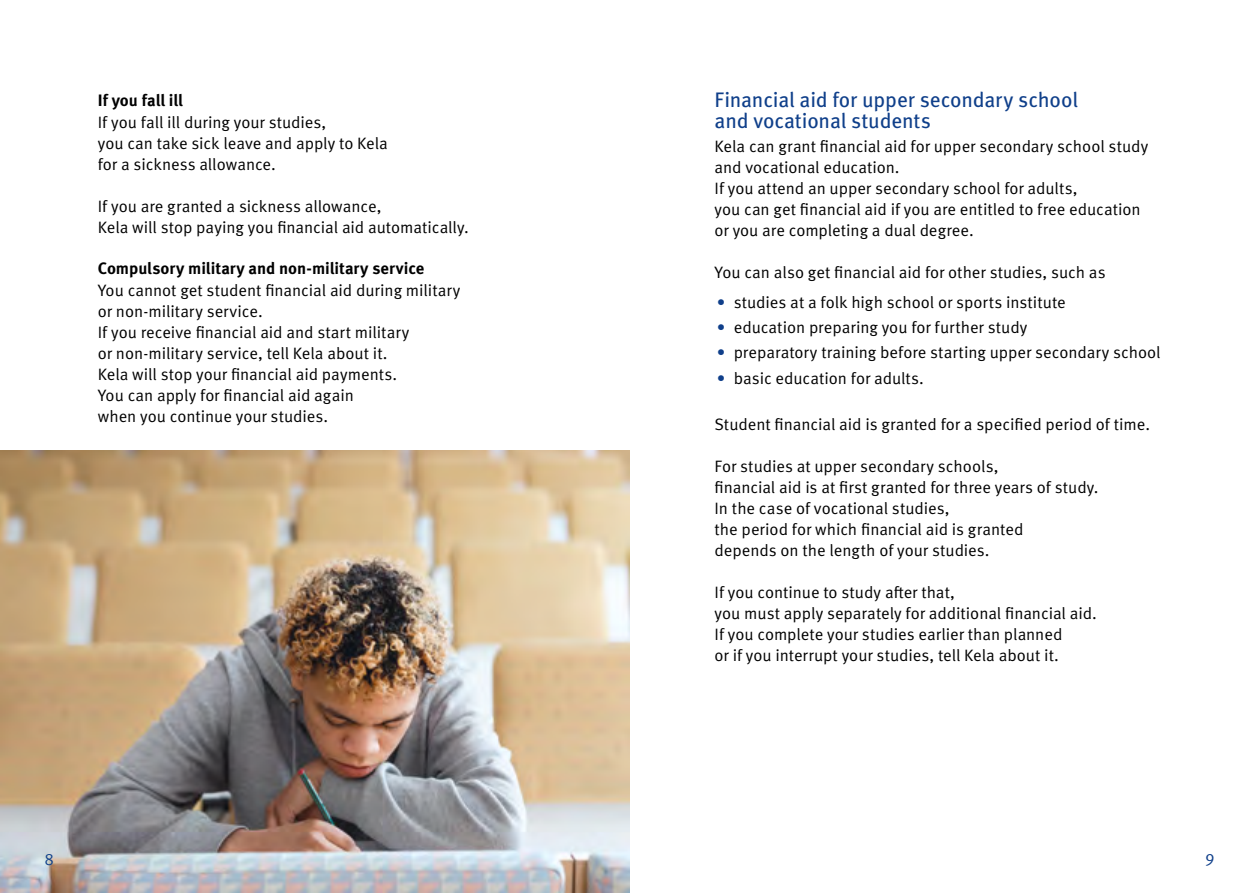
<style>
.page{position:relative;width:1259px;height:893px;background:#fff}
.page>*{position:absolute;margin:0;border:0;box-sizing:border-box;transform-origin:0 0}
.H2_otsikko{font:21px "Meta Pro";letter-spacing:-.01em;color:#0f3f8a}
.Body_copy{font:16.5px/21px "Meta Pro Norm";letter-spacing:-.005em;color:#000}
.Bulletpoints{font:16.5px "Meta Pro Norm";color:#000}
.H3_otsikko{font:700 16.5px "Meta Pro";letter-spacing:-.005em;color:#000}
.t1{font:16.5px "Meta Pro Norm";color:#0f3f8a}
.s1{color:#0f3f8a}
</style>
<div class="page">
<img style="left:0;top:451px;width:629px;height:442px">
<h3 class="H3_otsikko" style="left:98px;top:87px;width:87px">If you fall ill</h3>
<p class="Body_copy" style="left:98px;top:111px;width:292px">If you fall ill during your studies,<br>you can take sick leave and apply to Kela for a sickness allowance.</p>
<p class="Body_copy" style="left:98px;top:195px;width:372px">If you are granted a sickness allowance,<br>Kela will stop paying you financial aid automatically.</p>
<h3 class="H3_otsikko" style="left:98px;top:255px;width:328px">Compulsory military and non-military service</h3>
<p class="Body_copy" style="left:98px;top:279px;width:364px">You cannot get student financial aid during military or non-military service.</p>
<p class="Body_copy" style="left:98px;top:321px;width:313px">If you receive financial aid and start military or non-military service, tell Kela about it.</p>
<p class="Body_copy" style="left:98px;top:363px;width:301px">Kela will stop your financial aid payments.</p>
<p class="Body_copy" style="left:98px;top:384px;width:258px">You can apply for financial aid again when you continue your studies.</p>
<h2 class="H2_otsikko" style="left:714px;top:84px;width:365px">Financial aid for upper secondary school</h2>
<h2 class="H2_otsikko" style="left:714px;top:105px;width:218px">and vocational students</h2>
<p class="Body_copy" style="left:714px;top:135px;width:435px">Kela can grant financial aid for upper secondary school study and vocational education.</p>
<p class="Body_copy" style="left:714px;top:177px;width:428px">If you attend an upper secondary school for adults,<br>you can get financial aid if you are entitled to free education or you are completing a dual degree.</p>
<p class="Body_copy" style="left:714px;top:261px;width:393px">You can also get financial aid for other studies, such as</p>
<p class="Bulletpoints" style="left:716px;top:290px;width:350px"><span class="s1">•</span> studies at a folk high school or sports institute</p>
<p class="Bulletpoints" style="left:716px;top:315px;width:312px"><span class="s1">•</span> education preparing you for further study</p>
<p class="Bulletpoints" style="left:716px;top:340px;width:445px"><span class="s1">•</span> preparatory training before starting upper secondary school</p>
<p class="Bulletpoints" style="left:716px;top:366px;width:209px"><span class="s1">•</span> basic education for adults.</p>
<p class="Body_copy" style="left:714px;top:413px;width:437px">Student financial aid is granted for a specified period of time.</p>
<p class="Body_copy" style="left:714px;top:455px;width:385px">For studies at upper secondary schools,<br>financial aid is at first granted for three years of study.</p>
<p class="Body_copy" style="left:714px;top:497px;width:310px">In the case of vocational studies,<br>the period for which financial aid is granted depends on the length of your studies.</p>
<p class="Body_copy" style="left:714px;top:581px;width:384px">If you continue to study after that,<br>you must apply separately for additional financial aid.</p>
<p class="Body_copy" style="left:714px;top:623px;width:349px">If you complete your studies earlier than planned or if you interrupt your studies, tell Kela about it.</p>
<p class="t1" style="left:44px;top:847px;width:11px">8</p>
<p class="t1" style="left:1205px;top:847px;width:11px">9</p>
</div>
